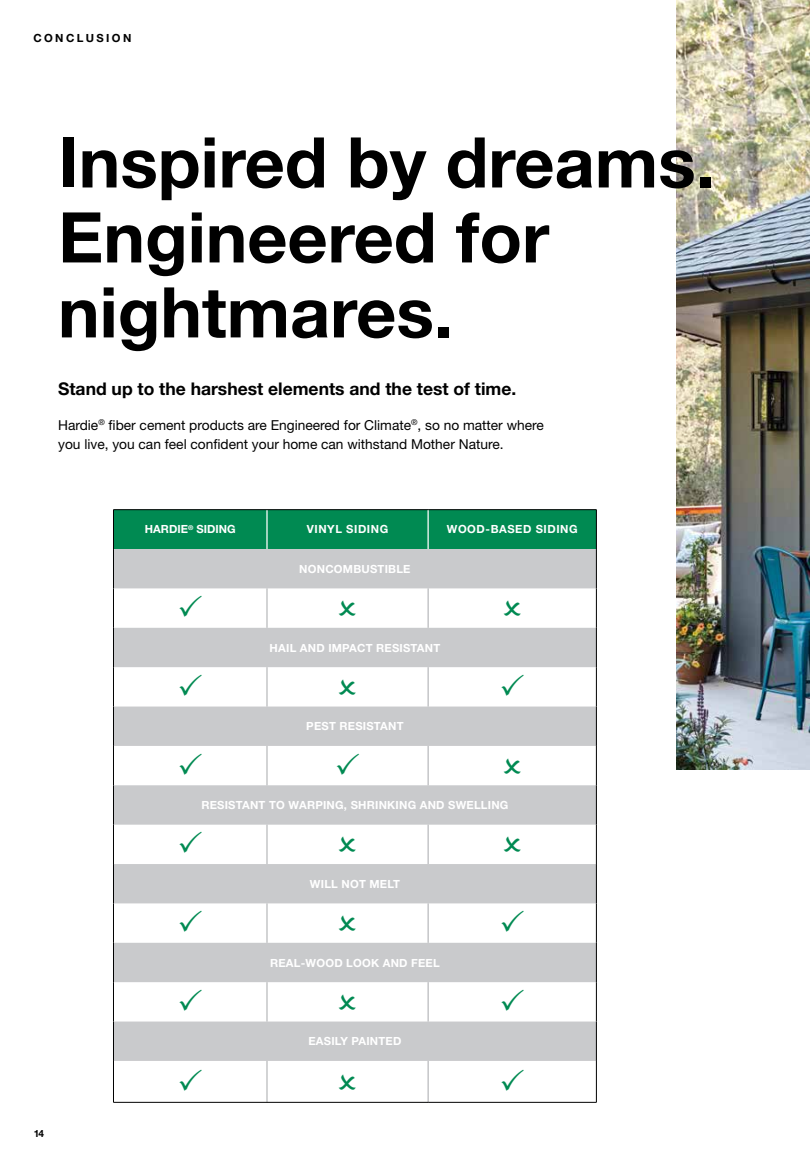
<style>
.page{position:relative;width:810px;height:1170px;background:#fff}
.page>*{position:absolute;margin:0;border:0;box-sizing:border-box;transform-origin:0 0}
.t1{font:700 70px/75px "Helvetica Neue LT Pro";color:#000}
.t2{font:700 17.5px "Helvetica Neue LT Pro";color:#000}
.t3{font:13.75px/18.8px "Helvetica Neue LT Pro";color:#000}
.t4{font:700 11.25px "Helvetica Neue LT Pro";letter-spacing:.02em;color:#fff}
.t5{font:700 11.25px "Helvetica Neue LT Pro";letter-spacing:.05em;color:#fff}
.t6{font:700 11.25px "Helvetica Neue LT Pro";color:#fff}
.t7{font:700 11.25px "Helvetica Neue LT Pro";letter-spacing:.215em;color:#000}
.t8{font:700 10px "Helvetica Neue LT Pro";color:#000}
</style>
<div class="page">
<img style="left:677px;top:0;width:133px;height:770px">
<div style="left:114px;top:510px;width:482px;height:39px;background:#008a52"></div>
<svg style="left:114px;top:549px;width:482px;height:512px;fill:#c9cacc"></svg>
<hr style="left:266px;top:510px;width:2px;height:39px;background:#fff">
<hr style="left:427px;top:510px;width:2px;height:39px;background:#fff">
<hr style="left:267px;top:588px;width:1px;height:40px;background:#a7a9ac">
<hr style="left:428px;top:588px;width:1px;height:40px;background:#a7a9ac">
<hr style="left:267px;top:667px;width:1px;height:40px;background:#a7a9ac">
<hr style="left:428px;top:667px;width:1px;height:40px;background:#a7a9ac">
<hr style="left:267px;top:746px;width:1px;height:39px;background:#a7a9ac">
<hr style="left:428px;top:746px;width:1px;height:39px;background:#a7a9ac">
<hr style="left:267px;top:825px;width:1px;height:39px;background:#a7a9ac">
<hr style="left:428px;top:825px;width:1px;height:39px;background:#a7a9ac">
<hr style="left:267px;top:903px;width:1px;height:40px;background:#a7a9ac">
<hr style="left:428px;top:903px;width:1px;height:40px;background:#a7a9ac">
<hr style="left:267px;top:982px;width:1px;height:40px;background:#a7a9ac">
<hr style="left:428px;top:982px;width:1px;height:40px;background:#a7a9ac">
<hr style="left:267px;top:1061px;width:1px;height:41px;background:#a7a9ac">
<hr style="left:428px;top:1061px;width:1px;height:41px;background:#a7a9ac">
<hr style="left:113px;top:509px;width:154px;height:1px;background:#000">
<hr style="left:113px;top:510px;width:1px;height:39px;background:#000">
<hr style="left:267px;top:509px;width:161px;height:1px;background:#000">
<hr style="left:428px;top:509px;width:168px;height:1px;background:#000">
<hr style="left:596px;top:510px;width:1px;height:39px;background:#000">
<hr style="left:113px;top:549px;width:1px;height:39px;background:#000">
<hr style="left:596px;top:549px;width:1px;height:39px;background:#000">
<hr style="left:113px;top:588px;width:1px;height:40px;background:#000">
<hr style="left:596px;top:588px;width:1px;height:40px;background:#000">
<hr style="left:113px;top:628px;width:1px;height:39px;background:#000">
<hr style="left:596px;top:628px;width:1px;height:39px;background:#000">
<hr style="left:113px;top:667px;width:1px;height:40px;background:#000">
<hr style="left:596px;top:667px;width:1px;height:40px;background:#000">
<hr style="left:113px;top:707px;width:1px;height:39px;background:#000">
<hr style="left:596px;top:707px;width:1px;height:39px;background:#000">
<hr style="left:113px;top:746px;width:1px;height:39px;background:#000">
<hr style="left:596px;top:746px;width:1px;height:39px;background:#000">
<hr style="left:113px;top:785px;width:1px;height:40px;background:#000">
<hr style="left:596px;top:785px;width:1px;height:40px;background:#000">
<hr style="left:113px;top:825px;width:1px;height:39px;background:#000">
<hr style="left:596px;top:825px;width:1px;height:39px;background:#000">
<hr style="left:113px;top:864px;width:1px;height:39px;background:#000">
<hr style="left:596px;top:864px;width:1px;height:39px;background:#000">
<hr style="left:113px;top:903px;width:1px;height:40px;background:#000">
<hr style="left:596px;top:903px;width:1px;height:40px;background:#000">
<hr style="left:113px;top:943px;width:1px;height:39px;background:#000">
<hr style="left:596px;top:943px;width:1px;height:39px;background:#000">
<hr style="left:113px;top:982px;width:1px;height:40px;background:#000">
<hr style="left:596px;top:982px;width:1px;height:40px;background:#000">
<hr style="left:113px;top:1022px;width:1px;height:39px;background:#000">
<hr style="left:596px;top:1022px;width:1px;height:39px;background:#000">
<hr style="left:113px;top:1061px;width:1px;height:41px;background:#000">
<hr style="left:596px;top:1061px;width:1px;height:41px;background:#000">
<hr style="left:113px;top:1102px;width:154px;height:1px;background:#000">
<hr style="left:267px;top:1102px;width:161px;height:1px;background:#000">
<hr style="left:428px;top:1102px;width:168px;height:1px;background:#000">
<svg style="left:180px;top:595px;width:22px;height:22px"></svg>
<svg style="left:339px;top:600px;width:17px;height:16px"></svg>
<svg style="left:504px;top:600px;width:17px;height:16px"></svg>
<svg style="left:180px;top:674px;width:22px;height:21px"></svg>
<svg style="left:339px;top:679px;width:17px;height:15px"></svg>
<svg style="left:502px;top:674px;width:22px;height:21px"></svg>
<svg style="left:180px;top:752px;width:22px;height:22px"></svg>
<svg style="left:337px;top:752px;width:22px;height:22px"></svg>
<svg style="left:504px;top:758px;width:17px;height:15px"></svg>
<svg style="left:180px;top:831px;width:22px;height:22px"></svg>
<svg style="left:339px;top:836px;width:17px;height:16px"></svg>
<svg style="left:504px;top:836px;width:17px;height:16px"></svg>
<svg style="left:180px;top:910px;width:22px;height:22px"></svg>
<svg style="left:339px;top:915px;width:17px;height:16px"></svg>
<svg style="left:502px;top:910px;width:22px;height:22px"></svg>
<svg style="left:180px;top:989px;width:22px;height:21px"></svg>
<svg style="left:339px;top:994px;width:17px;height:15px"></svg>
<svg style="left:502px;top:989px;width:22px;height:21px"></svg>
<p class="t7" style="left:33px;top:31px;width:100px">CONCLUSION</p>
<h1 class="t1" style="left:58px;top:124px;width:659px">Inspired by dreams.<br>Engineered for nightmares.</h1>
<h2 class="t2" style="left:58px;top:378px;width:460px">Stand up to the harshest elements and the test of time.</h2>
<p class="t3" style="left:58px;top:415px;width:487px">Hardie<sup>®</sup> fiber cement products are Engineered for Climate<sup>®</sup>, so no matter where you live, you can feel confident your home can withstand Mother Nature.</p>
<p class="t6" style="left:145px;top:522px;width:92px">HARDIE<sup>®</sup> SIDING</p>
<p class="t5" style="left:307px;top:522px;width:83px">VINYL SIDING</p>
<p class="t5" style="left:447px;top:522px;width:132px">WOOD-BASED SIDING</p>
<p class="t4" style="left:299px;top:562px;width:113px">NONCOMBUSTIBLE</p>
<p class="t4" style="left:270px;top:641px;width:172px">HAIL AND IMPACT RESISTANT</p>
<p class="t4" style="left:306px;top:719px;width:99px">PEST RESISTANT</p>
<p class="t4" style="left:201px;top:798px;width:309px">RESISTANT TO WARPING, SHRINKING AND SWELLING</p>
<p class="t4" style="left:310px;top:877px;width:91px">WILL NOT MELT</p>
<p class="t4" style="left:270px;top:956px;width:171px">REAL-WOOD LOOK AND FEEL</p>
<p class="t8" style="left:34px;top:1127px;width:12px">14</p>
<p class="t4" style="left:308px;top:1034px;width:95px">EASILY PAINTED</p>
</div>
